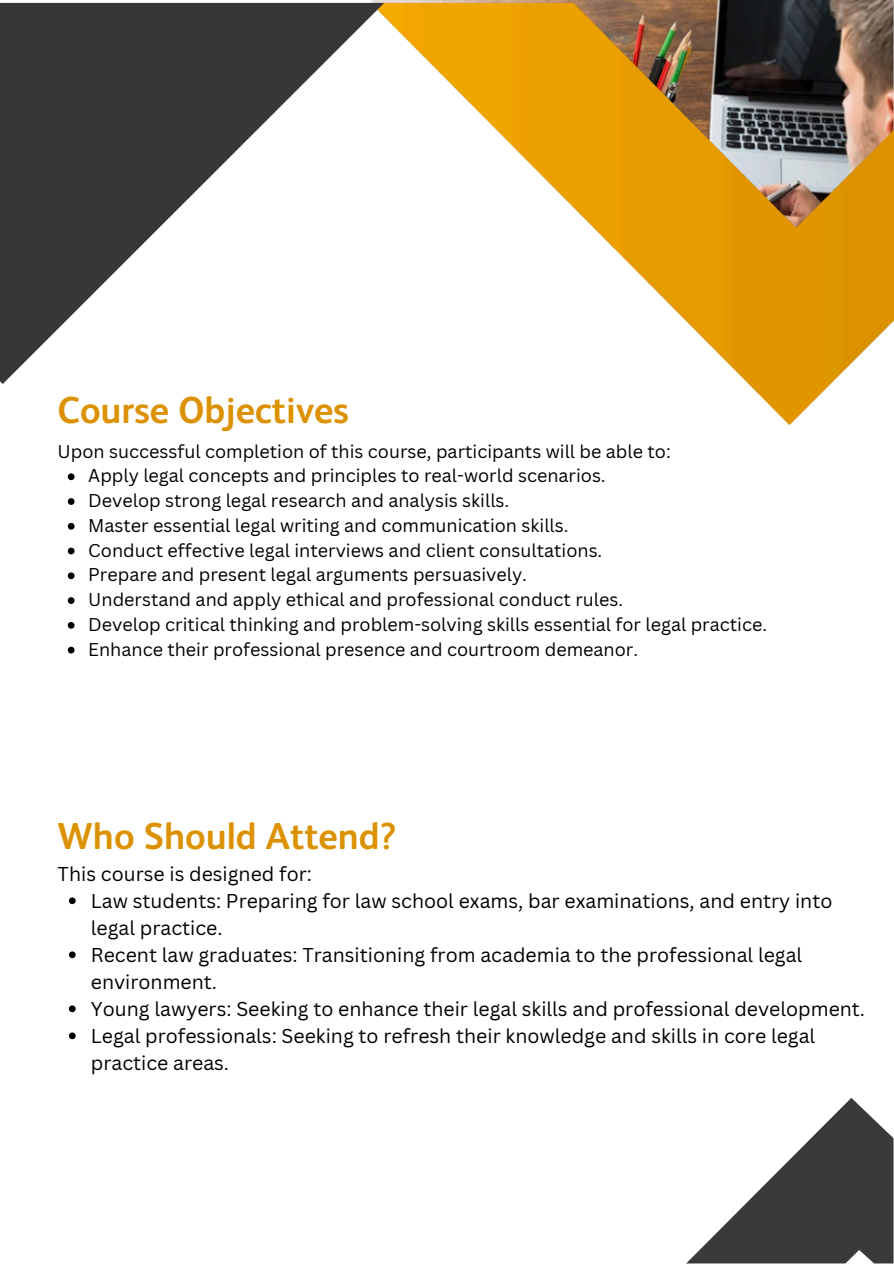
<style>
.page{position:relative;width:894px;height:1264px;background:#fff}
.page>*{position:absolute;margin:0;border:0;box-sizing:border-box;transform-origin:0 0}
.t1{font:700 37.5px "FS Albert Arabic";color:#dc9200}
.t2{font:19.5px/27px "Canva Sans";color:#000}
.t3{font:18px "Canva Sans";color:#000}
</style>
<div class="page">
<img style="left:0;top:0;width:893px;height:425px">
<svg style="left:686px;top:1098px;width:207px;height:165px"></svg>
<svg style="left:68px;top:473px;width:6px;height:7px"></svg>
<svg style="left:68px;top:498px;width:6px;height:7px"></svg>
<svg style="left:68px;top:523px;width:6px;height:6px"></svg>
<svg style="left:68px;top:547px;width:6px;height:7px"></svg>
<svg style="left:68px;top:572px;width:6px;height:7px"></svg>
<svg style="left:68px;top:597px;width:6px;height:7px"></svg>
<svg style="left:68px;top:622px;width:6px;height:6px"></svg>
<svg style="left:68px;top:646px;width:6px;height:7px"></svg>
<svg style="left:69px;top:897px;width:7px;height:7px"></svg>
<svg style="left:69px;top:951px;width:7px;height:7px"></svg>
<svg style="left:69px;top:1005px;width:7px;height:7px"></svg>
<svg style="left:69px;top:1032px;width:7px;height:7px"></svg>
<p class="t1" style="left:58px;top:388px;width:293px">Course Objectives</p>
<p class="t3" style="left:58px;top:438px;width:614px">Upon successful completion of this course, participants will be able to:</p>
<h1 class="t3" style="left:88px;top:463px;width:519px">Apply legal concepts and principles to real-world scenarios.</h1>
<p class="t3" style="left:88px;top:488px;width:422px">Develop strong legal research and analysis skills.</p>
<p class="t3" style="left:88px;top:512px;width:481px">Master essential legal writing and communication skills.</p>
<p class="t3" style="left:88px;top:537px;width:515px">Conduct effective legal interviews and client consultations.</p>
<p class="t3" style="left:88px;top:562px;width:440px">Prepare and present legal arguments persuasively.</p>
<p class="t3" style="left:88px;top:587px;width:536px">Understand and apply ethical and professional conduct rules.</p>
<p class="t3" style="left:88px;top:611px;width:680px">Develop critical thinking and problem-solving skills essential for legal practice.</p>
<p class="t3" style="left:88px;top:636px;width:551px">Enhance their professional presence and courtroom demeanor.</p>
<p class="t1" style="left:58px;top:814px;width:340px">Who Should Attend?</p>
<h1 class="t2" style="left:58px;top:859px;width:256px">This course is designed for:</h1>
<p class="t2" style="left:91px;top:886px;width:743px">Law students: Preparing for law school exams, bar examinations, and entry into legal practice.</p>
<p class="t2" style="left:91px;top:940px;width:712px">Recent law graduates: Transitioning from academia to the professional legal environment.</p>
<p class="t2" style="left:91px;top:994px;width:775px">Young lawyers: Seeking to enhance their legal skills and professional development.</p>
<p class="t2" style="left:91px;top:1021px;width:725px">Legal professionals: Seeking to refresh their knowledge and skills in core legal practice areas.</p>
</div>
